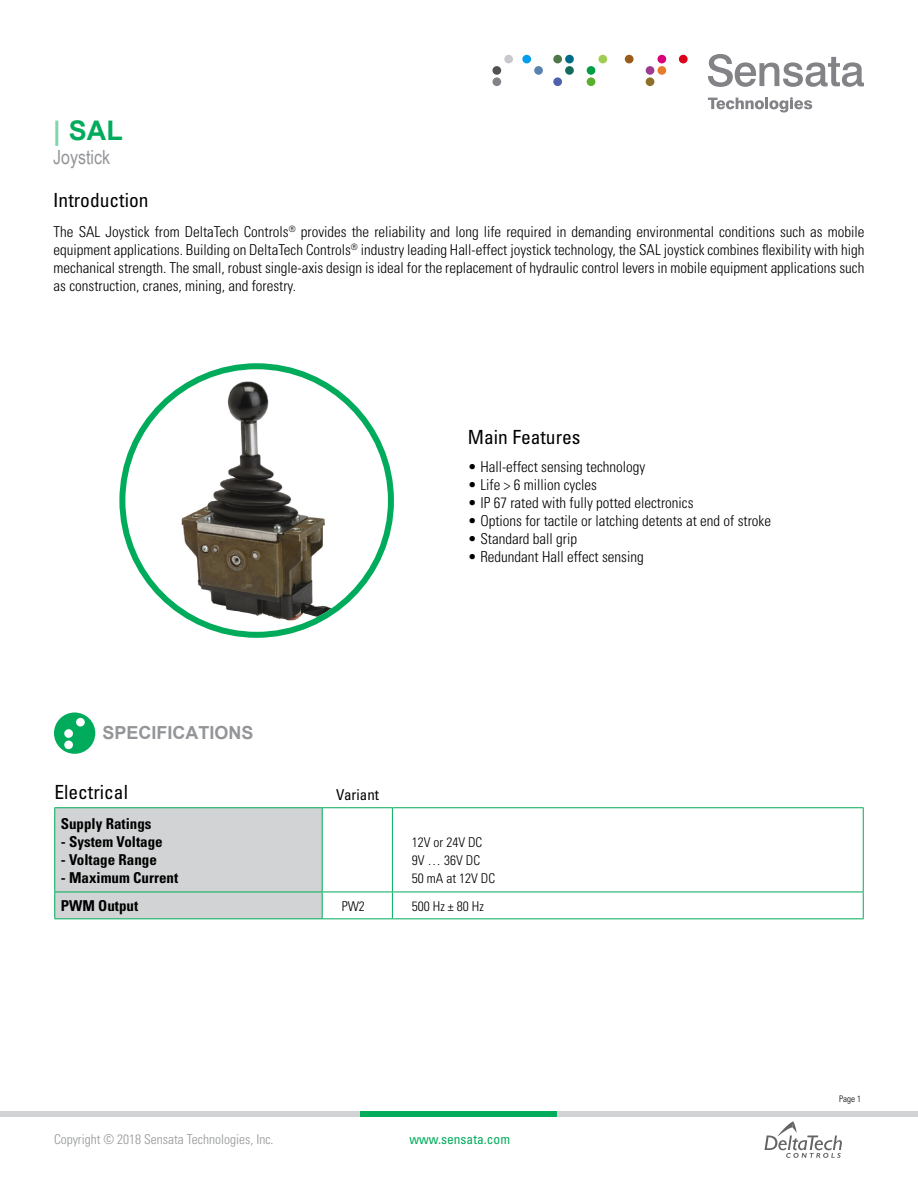
<style>
.page{position:relative;width:918px;height:1188px;background:#fff}
.page>*{position:absolute;margin:0;border:0;box-sizing:border-box;transform-origin:0 0}
.t1{font:700 27px "Arial";color:#00ac5b}
.t2{font:condensed 19.5px "Univers";color:#000}
.t3{font:19.5px "Arial Narrow";color:#939598}
.t4{font:700 18px "Arial";color:#939598}
.t5{font:300 condensed 15px/18px "Univers";color:#000;text-align:justify}
.t6{font:700 condensed 15px "Univers";color:#000}
.t7{font:condensed 15px "Univers";color:#000}
.t8{font:300 condensed 13.5px "Univers";color:#000}
.t9{font:300 condensed 13.5px "Univers LT Std";color:#939598}
.t10{font:condensed 13.5px "Univers LT Std";color:#00ac5b}
.t11{font:300 condensed 9px "Univers";color:#000}
.s1{color:#80d5ad}
</style>
<div class="page">
<svg style="left:708px;top:54px;width:156px;height:33px"></svg>
<svg style="left:708px;top:97px;width:104px;height:15px"></svg>
<div style="left:492px;top:77px;width:9px;height:9px;background:#828287;border-radius:50%"></div>
<div style="left:522px;top:55px;width:9px;height:8px;background:#009eed;border-radius:50%"></div>
<div style="left:534px;top:66px;width:9px;height:9px;background:#5982b0;border-radius:50%"></div>
<div style="left:553px;top:55px;width:9px;height:8px;background:#4f784a;border-radius:50%"></div>
<div style="left:565px;top:55px;width:9px;height:8px;background:#006b87;border-radius:50%"></div>
<div style="left:565px;top:66px;width:9px;height:9px;background:#146b5c;border-radius:50%"></div>
<div style="left:553px;top:77px;width:9px;height:9px;background:#4f61ad;border-radius:50%"></div>
<div style="left:598px;top:55px;width:9px;height:8px;background:#a1cc52;border-radius:50%"></div>
<div style="left:587px;top:66px;width:8px;height:9px;background:#009e45;border-radius:50%"></div>
<div style="left:587px;top:77px;width:8px;height:9px;background:#59b030;border-radius:50%"></div>
<div style="left:657px;top:55px;width:9px;height:8px;background:#d9007a;border-radius:50%"></div>
<div style="left:646px;top:66px;width:8px;height:9px;background:#9c3d91;border-radius:50%"></div>
<div style="left:657px;top:66px;width:9px;height:9px;background:#e87a2b;border-radius:50%"></div>
<div style="left:646px;top:77px;width:8px;height:9px;background:#8c7029;border-radius:50%"></div>
<div style="left:679px;top:55px;width:9px;height:8px;background:#d90017;border-radius:50%"></div>
<div style="left:504px;top:55px;width:9px;height:8px;background:#c7c9cc;border-radius:50%"></div>
<div style="left:492px;top:66px;width:9px;height:9px;background:#525254;border-radius:50%"></div>
<div style="left:625px;top:55px;width:9px;height:8px;background:#995c1a;border-radius:50%"></div>
<div style="left:0;top:1111px;width:918px;height:6px;background:#d1d3d4"></div>
<div style="left:361px;top:1111px;width:196px;height:6px;background:#00ac5b"></div>
<svg style="left:765px;top:1121px;width:77px;height:37px"></svg>
<hr style="left:54px;top:807px;width:268px;height:1px;background:#00ac5b">
<hr style="left:322px;top:807px;width:70px;height:1px;background:#00ac5b">
<hr style="left:322px;top:892px;width:70px;height:1px;background:#00ac5b">
<div style="left:54px;top:808px;width:269px;height:110px;background:#d1d3d4"></div>
<hr style="left:392px;top:892px;width:472px;height:1px;background:#00ac5b">
<svg style="left:392px;top:892px;width:1px;height:26px"></svg>
<svg style="left:863px;top:892px;width:1px;height:26px"></svg>
<hr style="left:54px;top:918px;width:268px;height:1px;background:#00ac5b">
<hr style="left:322px;top:918px;width:70px;height:1px;background:#00ac5b">
<hr style="left:392px;top:918px;width:472px;height:1px;background:#00ac5b">
<hr style="left:392px;top:807px;width:472px;height:1px;background:#00ac5b">
<hr style="left:392px;top:808px;width:1px;height:84px;background:#00ac5b">
<hr style="left:863px;top:808px;width:1px;height:84px;background:#00ac5b">
<div style="left:54px;top:713px;width:41px;height:41px;background:#00ac5b;border-radius:50%"></div>
<div style="left:76px;top:718px;width:9px;height:9px;background:#fff;border-radius:50%"></div>
<div style="left:64px;top:729px;width:9px;height:9px;background:#fff;border-radius:50%"></div>
<div style="left:64px;top:741px;width:9px;height:8px;background:#fff;border-radius:50%"></div>
<img style="left:182px;top:381px;width:168px;height:240px">
<div style="left:119px;top:363px;width:275px;height:275px;border:6px solid #00ac5b;border-radius:50%"></div>
<p class="t1" style="left:53px;top:113px;width:71px"><span class="s1">|</span> SAL</p>
<p class="t3" style="left:53px;top:143px;width:58px">Joystick</p>
<p class="t2" style="left:53px;top:188px;width:97px">Introduction</p>
<p class="t5" style="left:54px;top:222px;width:812px">The SAL Joystick from DeltaTech Controls<sup>®</sup> provides the reliability and long life required in demanding environmental conditions such as mobile equipment applications. Building on DeltaTech Controls<sup>®</sup> industry leading Hall-effect joystick technology, the SAL joystick combines flexibility with high mechanical strength. The small, robust single-axis design is ideal for the replacement of hydraulic control levers in mobile equipment applications such as construction, cranes, mining, and forestry.</p>
<p class="t2" style="left:468px;top:424px;width:114px">Main Features</p>
<p class="t5" style="left:468px;top:458px;width:179px">• Hall-effect sensing technology</p>
<p class="t5" style="left:468px;top:476px;width:131px">• Life &gt; 6 million cycles</p>
<p class="t5" style="left:468px;top:494px;width:227px">• IP 67 rated with fully potted electronics</p>
<p class="t5" style="left:468px;top:512px;width:305px">• Options for tactile or latching detents at end of stroke</p>
<p class="t5" style="left:468px;top:530px;width:111px">• Standard ball grip</p>
<p class="t5" style="left:468px;top:548px;width:177px">• Redundant Hall effect sensing</p>
<p class="t4" style="left:102px;top:720px;width:153px">SPECIFICATIONS</p>
<p class="t2" style="left:54px;top:779px;width:75px">Electrical</p>
<p class="t7" style="left:336px;top:785px;width:44px">Variant</p>
<p class="t6" style="left:61px;top:814px;width:92px">Supply Ratings</p>
<p class="t6" style="left:61px;top:832px;width:103px">- System Voltage</p>
<p class="t6" style="left:61px;top:850px;width:98px">- Voltage Range</p>
<p class="t6" style="left:61px;top:868px;width:119px">- Maximum Current</p>
<p class="t8" style="left:412px;top:834px;width:72px">12V or 24V DC</p>
<p class="t8" style="left:412px;top:852px;width:70px">9V … 36V DC</p>
<p class="t8" style="left:412px;top:870px;width:85px">50 mA at 12V DC</p>
<p class="t6" style="left:61px;top:897px;width:79px">PWM Output</p>
<p class="t8" style="left:342px;top:898px;width:25px">PW2</p>
<p class="t8" style="left:412px;top:898px;width:73px">500 Hz ± 80 Hz</p>
<p class="t9" style="left:54px;top:1131px;width:221px">Copyright © 2018 Sensata Technologies, Inc.</p>
<p class="t10" style="left:409px;top:1131px;width:102px">www.sensata.com</p>
<p class="t11" style="left:839px;top:1094px;width:23px">Page 1</p>
</div>
